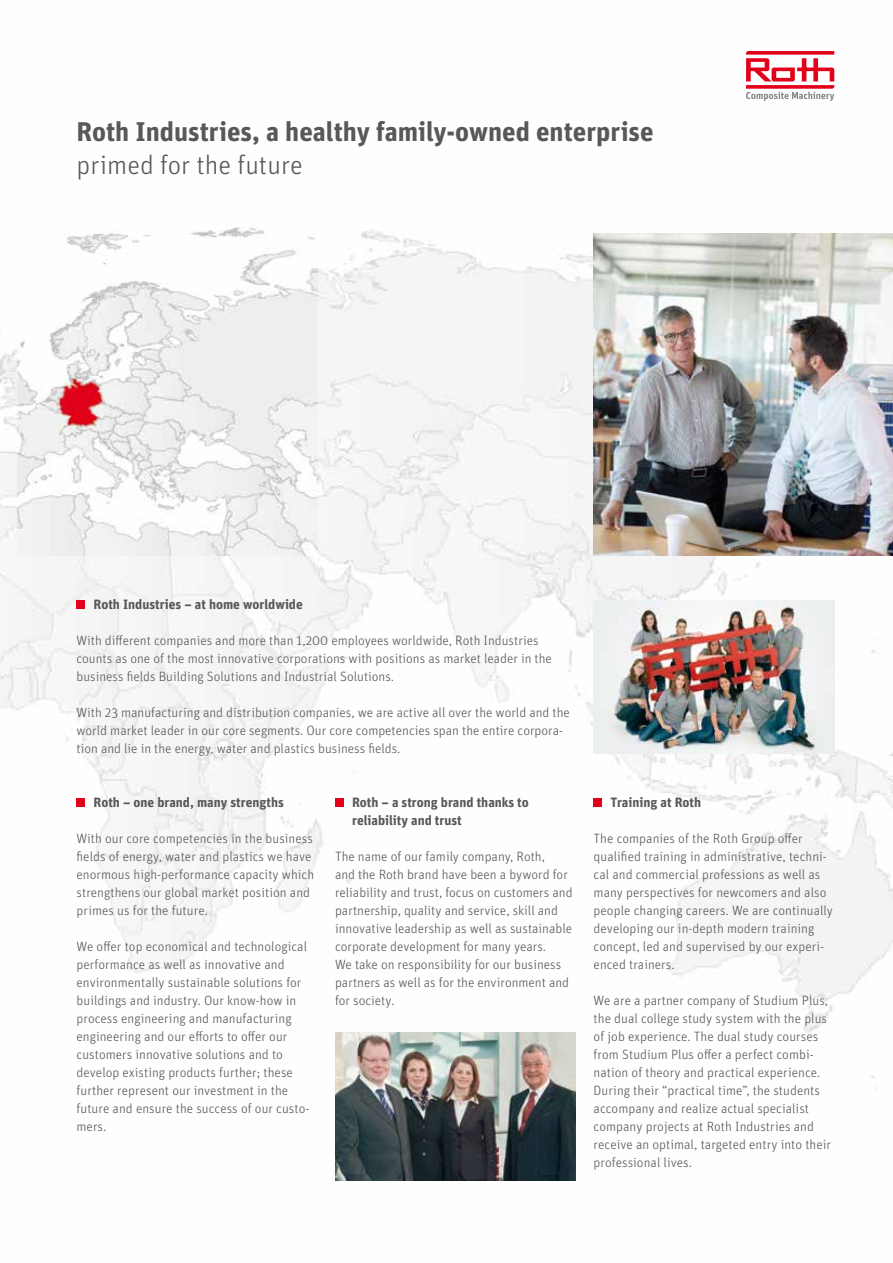
<style>
.page{position:relative;width:893px;height:1263px;background:#fff}
.page>*{position:absolute;margin:0;border:0;box-sizing:border-box;transform-origin:0 0}
.t1{font:700 27px "Unit OT";color:#58585a}
.t2{font:300 27px "Unit OT";color:#58585a}
.t3{font:300 13.5px/18px "Unit OT";letter-spacing:.005em;color:#58585a}
.t4{font:700 13.5px/18px "Unit OT";color:#58585a}
</style>
<div class="page">
<img style="left:0;top:51px;width:893px;height:1130px">
<img style="left:18px;top:223px;width:299px;height:332px">
<svg style="left:746px;top:51px;width:88px;height:50px"></svg>
<img style="left:594px;top:234px;width:299px;height:321px">
<div style="left:594px;top:799px;width:8px;height:8px;background:#e2001a"></div>
<div style="left:77px;top:799px;width:8px;height:8px;background:#e2001a"></div>
<div style="left:335px;top:799px;width:9px;height:8px;background:#e2001a"></div>
<img style="left:335px;top:1032px;width:241px;height:148px">
<img style="left:594px;top:600px;width:240px;height:153px">
<div style="left:77px;top:601px;width:8px;height:8px;background:#e2001a"></div>
<h1 class="t1" style="left:77px;top:114px;width:579px">Roth Industries, a healthy family-owned enterprise</h1>
<h1 class="t2" style="left:77px;top:149px;width:228px">primed for the future</h1>
<p class="t4" style="left:94px;top:595px;width:211px">Roth Industries – at home worldwide</p>
<p class="t3" style="left:77px;top:631px;width:477px">With different companies and more than 1,200 employees worldwide, Roth Industries counts as one of the most innovative corporations with positions as market leader in the business fields Building Solutions and Industrial Solutions.</p>
<p class="t3" style="left:77px;top:703px;width:495px">With 23 manufacturing and distribution companies, we are active all over the world and the world market leader in our core segments. Our core competencies span the entire corpora&shy;tion and lie in the energy, water and plastics business fields.</p>
<p class="t4" style="left:94px;top:793px;width:192px">Roth – one brand, many strengths</p>
<p class="t3" style="left:77px;top:829px;width:239px">With our core competencies in the business fields of energy, water and plastics we have enormous high-performance capacity which strengthens our global market position and primes us for the future.</p>
<p class="t3" style="left:77px;top:937px;width:234px">We offer top economical and technological performance as well as innovative and environmentally sustainable solutions for buildings and industry. Our know-how in process engineering and manufacturing engineering and our efforts to offer our customers innovative solutions and to develop existing products further; these further represent our investment in the future and ensure the success of our custo&shy;mers.</p>
<p class="t4" style="left:352px;top:793px;width:178px">Roth – a strong brand thanks to reliability and trust</p>
<p class="t3" style="left:335px;top:847px;width:239px">The name of our family company, Roth,<br>and the Roth brand have been a byword for reliability and trust, focus on customers and partnership, quality and service, skill and innovative leadership as well as sustainable corporate development for many years.<br>We take on responsibility for our business partners as well as for the environment and for society.</p>
<p class="t4" style="left:611px;top:793px;width:92px">Training at Roth</p>
<p class="t3" style="left:594px;top:829px;width:241px">The companies of the Roth Group offer qualified training in administrative, techni&shy;cal and commercial professions as well as many perspectives for newcomers and also people changing careers. We are continually developing our in-depth modern training concept, led and supervised by our experi&shy;enced trainers.</p>
<p class="t3" style="left:594px;top:991px;width:239px">We are a partner company of Studium Plus, the dual college study system with the plus of job experience. The dual study courses from Studium Plus offer a perfect combi&shy;nation of theory and practical experience.<br>During their “practical time”, the students accompany and realize actual specialist company projects at Roth Industries and receive an optimal, targeted entry into their professional lives.</p>
</div>
